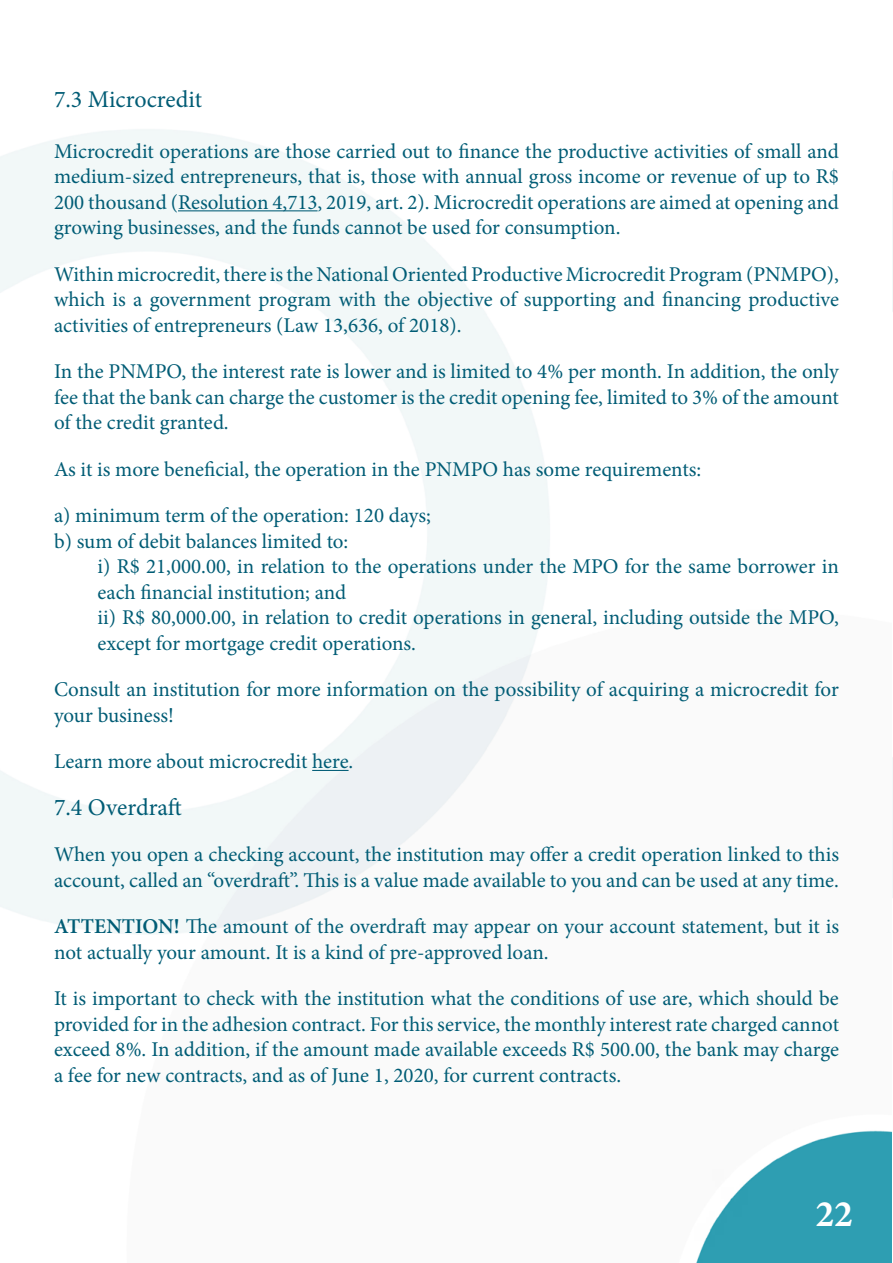
<style>
.page{position:relative;width:893px;height:1263px;background:#fff}
.page>*{position:absolute;margin:0;border:0;box-sizing:border-box;transform-origin:0 0}
.t1{font:700 37.5px "Minion Pro";color:#fff}
.t2{font:24px "Minion Pro";color:#005c75}
.t3{font:21px/25.5px "Minion Pro";color:#005c75}
.s1{font-weight:600}
</style>
<div class="page">
<img style="left:0;top:129px;width:893px;height:1134px">
<hr style="left:178px;top:210px;width:140px;height:1px;background:#005c75">
<hr style="left:312px;top:770px;width:37px;height:1px;background:#005c75">
<p class="t2" style="left:54px;top:83px;width:150px">7.3 Microcredit</p>
<p class="t3" style="left:54px;top:138px;width:786px;text-align:justify">Microcredit operations are those carried out to finance the productive activities of small and medium-sized entrepreneurs, that is, those with annual gross income or revenue of up to R$ 200 thousand (Resolution 4,713, 2019, art. 2). Microcredit operations are aimed at opening and growing businesses, and the funds cannot be used for consumption.</p>
<p class="t3" style="left:54px;top:261px;width:786px;text-align:justify">Within microcredit, there is the National Oriented Productive Microcredit Program (PNMPO), which is a government program with the objective of supporting and financing productive activities of entrepreneurs (Law 13,636, of 2018).</p>
<p class="t3" style="left:54px;top:359px;width:786px;text-align:justify">In the PNMPO, the interest rate is lower and is limited to 4% per month. In addition, the only fee that the bank can charge the customer is the credit opening fee, limited to 3% of the amount of the credit granted.</p>
<p class="t3" style="left:54px;top:456px;width:649px">As it is more beneficial, the operation in the PNMPO has some requirements:</p>
<p class="t3" style="left:54px;top:503px;width:378px">a) minimum term of the operation: 120 days; b) sum of debit balances limited to:</p>
<p class="t3" style="left:97px;top:554px;width:743px">i) R$ 21,000.00, in relation to the operations under the MPO for the same borrower in each financial institution; and<br>ii) R$ 80,000.00, in relation to credit operations in general, including outside the MPO, except for mortgage credit operations.</p>
<p class="t3" style="left:54px;top:677px;width:786px">Consult an institution for more information on the possibility of acquiring a microcredit for your business!</p>
<p class="t3" style="left:54px;top:749px;width:301px">Learn more about microcredit here.</p>
<p class="t2" style="left:54px;top:791px;width:129px">7.4 Overdraft</p>
<p class="t3" style="left:54px;top:842px;width:786px">When you open a checking account, the institution may offer a credit operation linked to this account, called an “overdraft”. This is a value made available to you and can be used at any time.</p>
<p class="t3" style="left:54px;top:914px;width:787px"><span class="s1">ATTENTION!</span> The amount of the overdraft may appear on your account statement, but it is not actually your amount. It is a kind of pre-approved loan.</p>
<p class="t3" style="left:54px;top:986px;width:787px;text-align:justify">It is important to check with the institution what the conditions of use are, which should be provided for in the adhesion contract. For this service, the monthly interest rate charged cannot exceed 8%. In addition, if the amount made available exceeds R$ 500.00, the bank may charge a fee for new contracts, and as of June 1, 2020, for current contracts.</p>
<h1 class="t1" style="left:815px;top:1188px;width:39px">22</h1>
</div>
